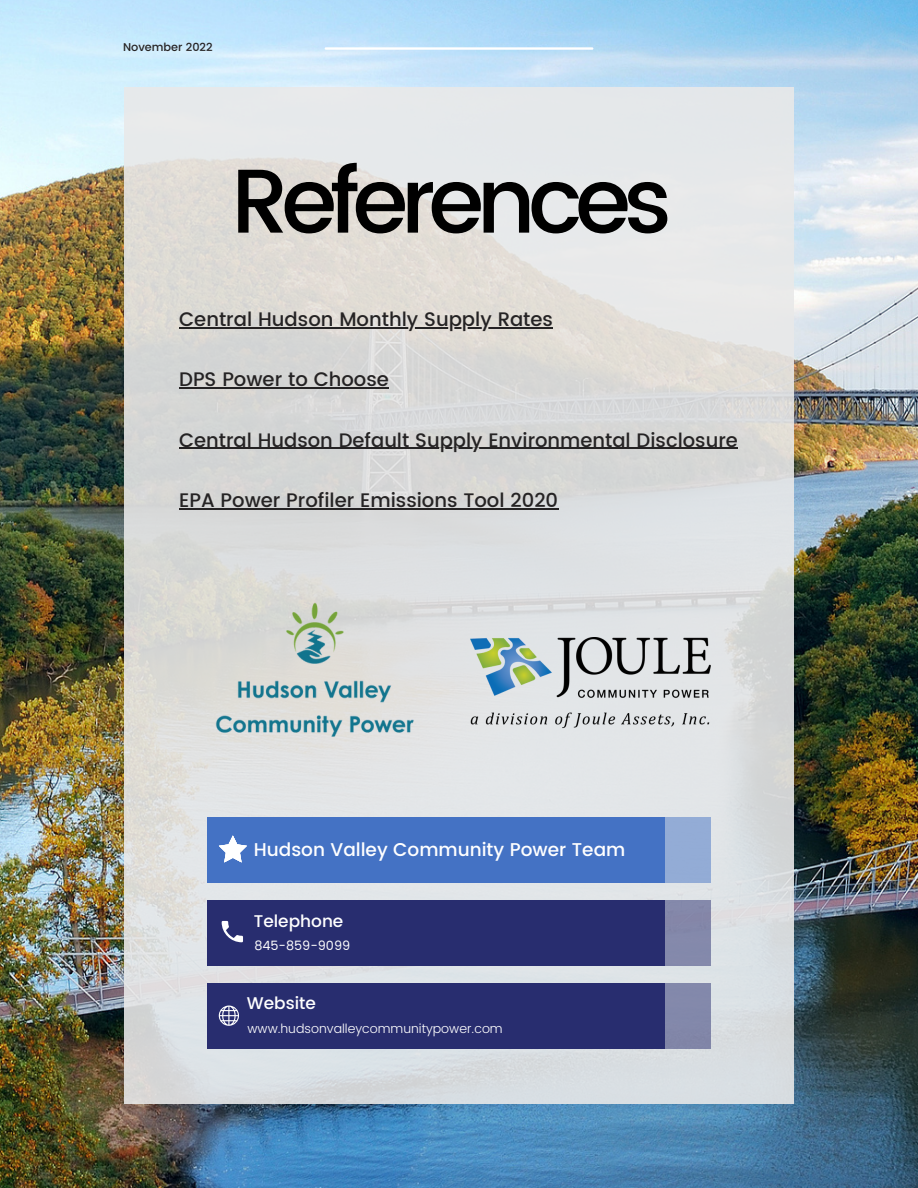
<style>
.page{position:relative;width:918px;height:1188px;background:#fff}
.page>*{position:absolute;margin:0;border:0;box-sizing:border-box;transform-origin:0 0}
.t1{font:500 90.45px "Poppins";letter-spacing:-.08em;color:#000}
.t2{font:500 19.5px "Poppins";color:#252324}
.t3{font:500 18.45px "Poppins";color:#fff}
.t4{font:500 16.95px "Poppins";color:#fff}
.t5{font:300 12.75px "Poppins";color:#fff}
.t6{font:12.75px "Poppins";color:#fff}
.t7{font:500 11.25px "Poppins";color:#252324}
</style>
<div class="page">
<img style="left:0;top:0;width:918px;height:1188px">
<div style="left:124px;top:87px;width:669px;height:1017px;background:linear-gradient(to bottom,#e1e0dd,#d8dcdf)"></div>
<hr style="left:326px;top:47px;width:266px;height:3px;background:#fff">
<div style="left:207px;top:818px;width:458px;height:65px;background:#4472c4"></div>
<div style="left:665px;top:818px;width:46px;height:65px;background:#93acd6"></div>
<svg style="left:219px;top:836px;width:28px;height:26px"></svg>
<div style="left:207px;top:900px;width:458px;height:65px;background:#282d6f"></div>
<svg style="left:222px;top:921px;width:21px;height:21px"></svg>
<div style="left:665px;top:900px;width:46px;height:65px;background:#8489ab"></div>
<div style="left:207px;top:983px;width:458px;height:66px;background:#282d6f"></div>
<div style="left:665px;top:983px;width:46px;height:66px;background:#8288aa"></div>
<svg style="left:219px;top:1006px;width:20px;height:20px"></svg>
<hr style="left:179px;top:327px;width:374px;height:1px;background:#252324">
<hr style="left:179px;top:448px;width:559px;height:1px;background:#252324">
<hr style="left:179px;top:388px;width:210px;height:1px;background:#252324">
<img style="left:207px;top:582px;width:216px;height:164px">
<img style="left:470px;top:638px;width:241px;height:91px">
<hr style="left:179px;top:508px;width:379px;height:1px;background:#252324">
<p class="t7" style="left:123px;top:41px;width:91px">November 2022</p>
<h1 class="t1" style="left:231px;top:149px;width:442px">References</h1>
<p class="t2" style="left:179px;top:308px;width:375px">Central Hudson Monthly Supply Rates</p>
<p class="t2" style="left:179px;top:368px;width:211px">DPS Power to Choose</p>
<p class="t2" style="left:179px;top:429px;width:560px">Central Hudson Default Supply Environmental Disclosure</p>
<p class="t2" style="left:179px;top:489px;width:381px">EPA Power Profiler Emissions Tool 2020</p>
<p class="t3" style="left:254px;top:839px;width:373px">Hudson Valley Community Power Team</p>
<p class="t4" style="left:254px;top:911px;width:91px">Telephone</p>
<p class="t6" style="left:254px;top:938px;width:97px">845-859-9099</p>
<p class="t4" style="left:247px;top:994px;width:71px">Website</p>
<p class="t5" style="left:248px;top:1021px;width:257px">www.hudsonvalleycommunitypower.com</p>
</div>
